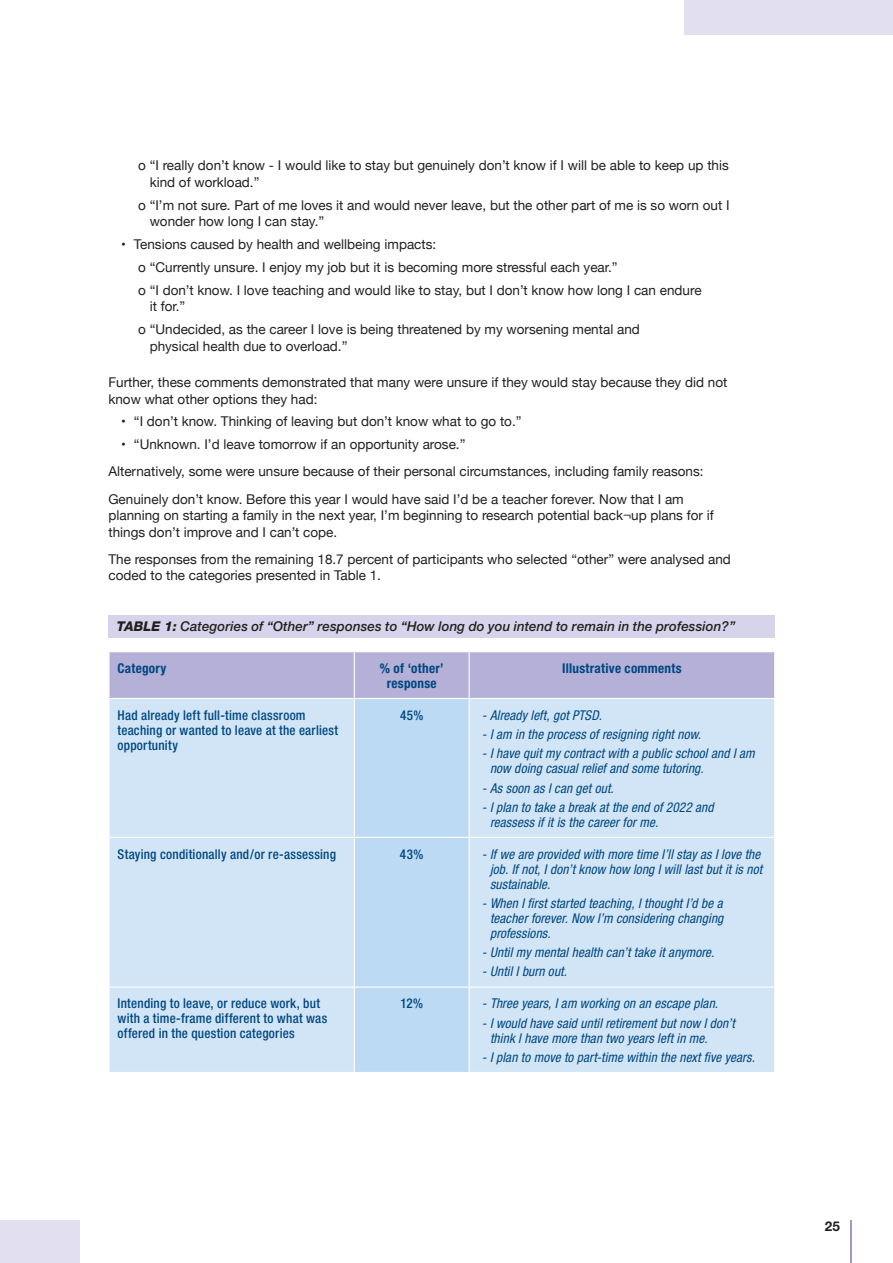
<style>
.page{position:relative;width:893px;height:1263px;background:#fff}
.page>*{position:absolute;margin:0;border:0;box-sizing:border-box;transform-origin:0 0}
.t1{font:13.5px/16.5px "Helvetica Neue";color:#231f20}
.t2{font:italic condensed 13.5px/15px "Helvetica Neue";letter-spacing:.01em;color:#004780}
.t3{font:500 condensed 13.5px/15px "Helvetica Neue";letter-spacing:.02em;color:#004780}
.t4{font:italic 500 13.5px "Helvetica Neue";letter-spacing:.01em;color:#231f20}
.t5{font:700 condensed 13.5px/15px "Helvetica Neue";letter-spacing:.02em;color:#004780;text-align:center}
.t6{font:700 13.5px "Helvetica Neue";color:#231f20}
.s1{font-weight:800}
</style>
<div class="page">
<div style="left:108px;top:616px;width:667px;height:22px;background:#d6d4ea"></div>
<svg style="left:110px;top:652px;width:664px;height:420px;background:#caddf2"></svg>
<hr style="left:354px;top:652px;width:1px;height:46px;background:#fff">
<hr style="left:469px;top:652px;width:1px;height:46px;background:#fff">
<hr style="left:108px;top:698px;width:246px;height:1px;background:#fff">
<hr style="left:354px;top:698px;width:115px;height:1px;background:#fff">
<hr style="left:354px;top:699px;width:1px;height:138px;background:#fff">
<hr style="left:469px;top:698px;width:306px;height:1px;background:#fff">
<hr style="left:469px;top:699px;width:1px;height:138px;background:#fff">
<hr style="left:108px;top:837px;width:246px;height:1px;background:#fff">
<hr style="left:354px;top:837px;width:115px;height:1px;background:#fff">
<hr style="left:354px;top:838px;width:1px;height:148px;background:#fff">
<hr style="left:469px;top:837px;width:306px;height:1px;background:#fff">
<hr style="left:469px;top:838px;width:1px;height:148px;background:#fff">
<hr style="left:108px;top:986px;width:246px;height:2px;background:#fff">
<hr style="left:354px;top:986px;width:115px;height:2px;background:#fff">
<hr style="left:354px;top:988px;width:1px;height:84px;background:#fff">
<hr style="left:469px;top:986px;width:306px;height:2px;background:#fff">
<hr style="left:469px;top:988px;width:1px;height:84px;background:#fff">
<hr style="left:850px;top:1220px;width:2px;height:43px;background:#7d77b8">
<div style="left:684px;top:0;width:209px;height:35px;background:#e2e0f0"></div>
<div style="left:0;top:1220px;width:80px;height:43px;background:#e2e0f0"></div>
<p class="t1" style="left:150px;top:158px;width:581px;text-indent:-12px">o “I really don’t know - I would like to stay but genuinely don’t know if I will be able to keep up this kind of workload.”</p>
<p class="t1" style="left:150px;top:197px;width:581px;text-indent:-12px">o “I’m not sure. Part of me loves it and would never leave, but the other part of me is so worn out I wonder how long I can stay.”</p>
<p class="t1" style="left:138px;top:233px;width:565px;line-height:23px;text-indent:-17px">• Tensions caused by health and wellbeing impacts:<br>o “Currently unsure. I enjoy my job but it is becoming more stressful each year.”<br>o “I don’t know. I love teaching and would like to stay, but I don’t know how long I can endure</p>
<p class="t1" style="left:138px;top:296px;width:503px;line-height:23px;text-indent:12px">it for.”<br>o “Undecided, as the career I love is being threatened by my worsening mental and</p>
<p class="t1" style="left:150px;top:338px;width:199px">physical health due to overload.”</p>
<p class="t1" style="left:108px;top:375px;width:620px">Further, these comments demonstrated that many were unsure if they would stay because they did not know what other options they had:</p>
<p class="t1" style="left:121px;top:414px;width:402px">• “I don’t know. Thinking of leaving but don’t know what to go to.”</p>
<p class="t1" style="left:108px;top:432px;width:597px;line-height:27.2px;text-indent:13px">• “Unknown. I’d leave tomorrow if an opportunity arose.”<br>Alternatively, some were unsure because of their personal circumstances, including family reasons:<br>Genuinely don’t know. Before this year I would have said I’d be a teacher forever. Now that I am</p>
<p class="t1" style="left:108px;top:508px;width:607px">planning on starting a family in the next year, I’m beginning to research potential back¬up plans for if things don’t improve and I can’t cope.</p>
<p class="t1" style="left:108px;top:551px;width:624px">The responses from the remaining 18.7 percent of participants who selected “other” were analysed and coded to the categories presented in Table 1.</p>
<p class="t4" style="left:117px;top:618px;width:620px"><span class="s1">TABLE 1:</span> Categories of “Other” responses to “How long do you intend to remain in the profession?”</p>
<p class="t5" style="left:117px;top:660px;width:50px">Category</p>
<p class="t5" style="left:380px;top:660px;width:65px">% of ‘other’ response</p>
<p class="t5" style="left:562px;top:660px;width:121px">Illustrative comments</p>
<p class="t3" style="left:117px;top:707px;width:222px">Had already left full-time classroom teaching or wanted to leave at the earliest opportunity</p>
<p class="t3" style="left:400px;top:707px;width:25px">45%</p>
<p class="t2" style="left:482px;top:707px;width:122px">- Already left, got PTSD.</p>
<p class="t2" style="left:482px;top:727px;width:221px">- I am in the process of resigning right now.</p>
<p class="t2" style="left:490px;top:746px;width:266px;text-indent:-8px">- I have quit my contract with a public school and I am now doing casual relief and some tutoring.</p>
<p class="t2" style="left:482px;top:780px;width:133px">- As soon as I can get out.</p>
<p class="t2" style="left:490px;top:799px;width:225px;text-indent:-8px">- I plan to take a break at the end of 2022 and reassess if it is the career for me.</p>
<p class="t3" style="left:117px;top:846px;width:220px">Staying conditionally and/or re-assessing</p>
<p class="t3" style="left:400px;top:846px;width:25px">43%</p>
<p class="t2" style="left:490px;top:846px;width:274px;text-indent:-8px">- If we are provided with more time I’ll stay as I love the job. If not, I don’t know how long I will last but it is not sustainable.</p>
<p class="t2" style="left:490px;top:895px;width:235px;text-align:justify;text-indent:-8px">- When I first started teaching, I thought I’d be a teacher forever. Now I’m considering changing professions.</p>
<p class="t2" style="left:482px;top:945px;width:234px">- Until my mental health can’t take it anymore.</p>
<p class="t2" style="left:482px;top:964px;width:87px">- Until I burn out.</p>
<p class="t3" style="left:117px;top:996px;width:211px">Intending to leave, or reduce work, but with a time-frame different to what was offered in the question categories</p>
<p class="t3" style="left:400px;top:996px;width:24px">12%</p>
<p class="t2" style="left:482px;top:996px;width:238px">- Three years, I am working on an escape plan.</p>
<p class="t2" style="left:490px;top:1015px;width:246px;text-indent:-8px">- I would have said until retirement but now I don’t think I have more than two years left in me.</p>
<p class="t2" style="left:482px;top:1049px;width:274px">- I plan to move to part-time within the next five years.</p>
<p class="t6" style="left:825px;top:1217px;width:17px">25</p>
</div>
